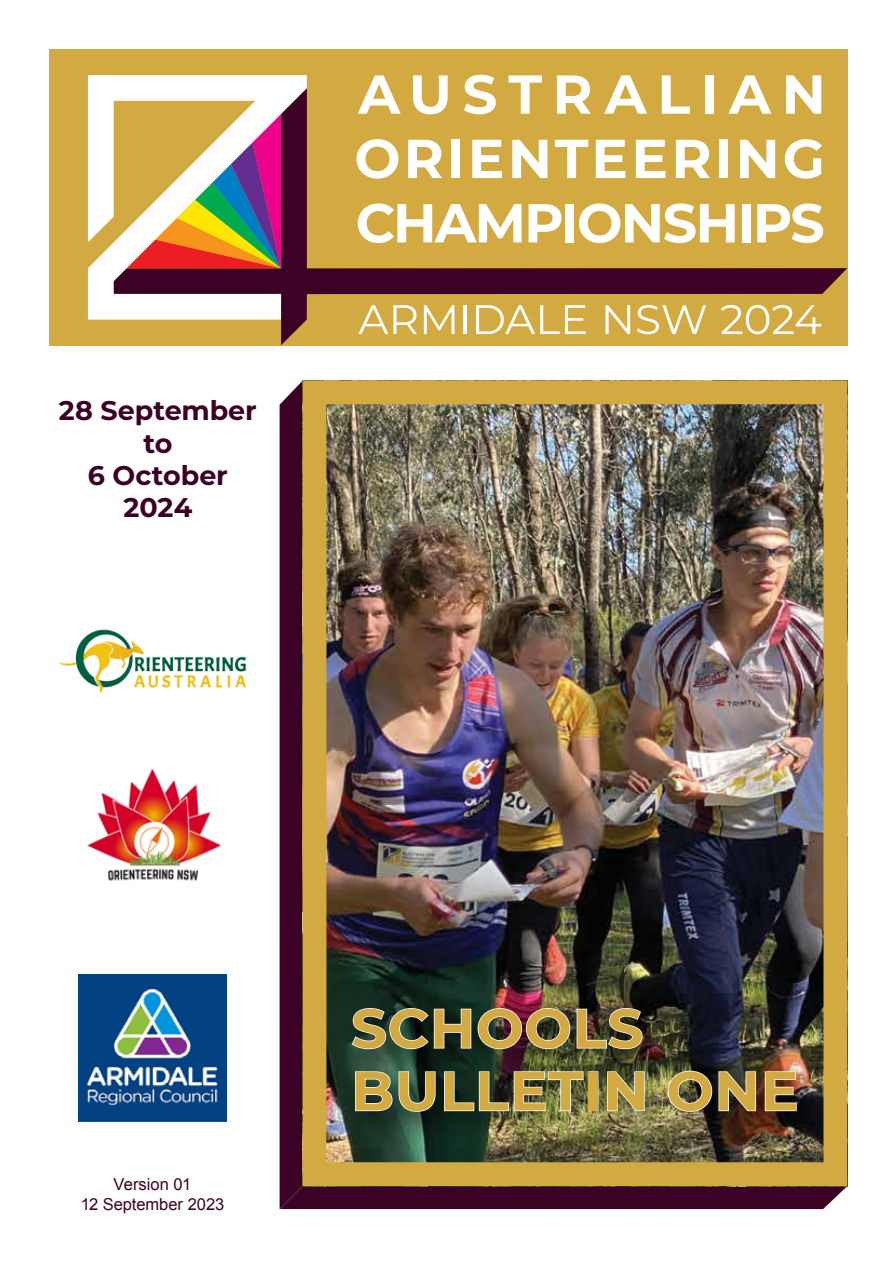
<style>
.page{position:relative;width:893px;height:1263px;background:#fff}
.page>*{position:absolute;margin:0;border:0;box-sizing:border-box;transform-origin:0 0}
.t1{font:700 54.75px "Montserrat";letter-spacing:.015em;color:#d2aa41}
.t2{font:700 27px/32.4px "Montserrat";letter-spacing:-.005em;color:#3c0225;text-align:center}
.t3{font:16.5px/19.8px "Arial";color:#3c0225;text-align:center}
</style>
<div class="page">
<img style="left:49px;top:49px;width:799px;height:1160px">
<p class="t2" style="left:59px;top:393px;width:199px">28 September to<br>6 October<br>2024</p>
<p class="t3" style="left:81px;top:1174px;width:145px">Version 01<br>12 September 2023</p>
<h1 class="t1" style="left:351px;top:989px;width:294px">SCHOOLS</h1>
<h1 class="t1" style="left:351px;top:1051px;width:449px">BULLETIN ONE</h1>
</div>
